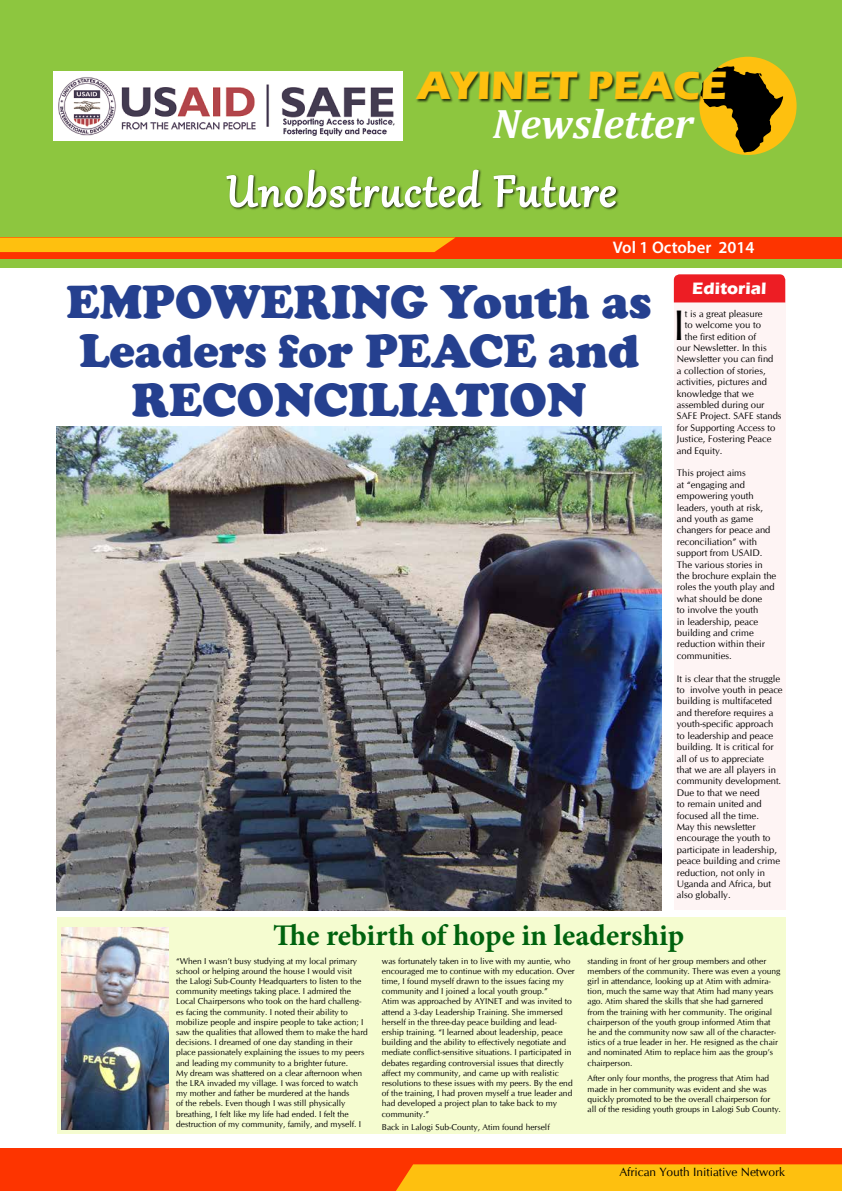
<style>
.page{position:relative;width:842px;height:1191px;background:#fff}
.page>*{position:absolute;margin:0;border:0;box-sizing:border-box;transform-origin:0 0}
.t1{font:53px "Gabriola";letter-spacing:.05em;color:#fff}
.t2{font:900 48px/49px "Cooper";color:#25408f;text-align:center}
.t3{font:42.8px "CG Omega";color:#000}
.t4{font:italic 700 41.4px "Cambria";color:#fff}
.t5{font:700 40.7px "Eras ITC";color:#fec00f}
.t6{font:700 30px "Minion Pro";color:#00620e}
.t7{font:700 17px "Eras ITC";color:#fff}
.t8{font:600 16.8px "Myriad Pro";color:#fff}
.t9{font:12px "CG Omega";color:#000}
.t10{font:9.5px/11.4px "CG Omega";color:#000}
.t11{font:8.5px/10.2px "CG Omega";color:#000}
</style>
<div class="page">
<div style="left:674px;top:302px;width:111px;height:608px;background:#fef4f4"></div>
<div style="left:57px;top:917px;width:728px;height:217px;background:#f5fcd0"></div>
<div style="left:0;top:0;width:842px;height:268px;background:#8dc63f"></div>
<div style="left:226px;top:169px;width:393px;height:42px;background:#000;opacity:.75"></div>
<svg style="left:225px;top:140px;width:257px;height:69px"></svg>
<svg style="left:492px;top:169px;width:125px;height:40px"></svg>
<div style="left:699px;top:57px;width:98px;height:98px;background:#fec00f;border-radius:50%"></div>
<div style="left:415px;top:71px;width:315px;height:32px;background:#000;opacity:.75"></div>
<svg style="left:700px;top:66px;width:83px;height:87px"></svg>
<div style="left:674px;top:274px;width:111px;height:28px;background:#ed1d24"></div>
<div style="left:1px;top:237px;width:841px;height:22px;background:#fd3400"></div>
<svg style="left:0;top:237px;width:455px;height:15px;background:#fdb70e"></svg>
<img style="left:57px;top:427px;width:605px;height:483px">
<div style="left:0;top:1148px;width:842px;height:43px;background:#fd3400"></div>
<div style="left:396px;top:1164px;width:446px;height:27px;background:#fec00f"></div>
<img style="left:62px;top:927px;width:106px;height:202px">
<img style="left:54px;top:71px;width:349px;height:69px">
<h3 class="t5" style="left:417px;top:62px;width:311px">AYINET PEACE</h3>
<h3 class="t4" style="left:493px;top:99px;width:202px">Newsletter</h3>
<h1 class="t1" style="left:227px;top:156px;width:391px">Unobstructed Future</h1>
<h3 class="t8" style="left:613px;top:237px;width:143px">Vol 1 October 2014</h3>
<h2 class="t2" style="left:67px;top:277px;width:587px">EMPOWERING Youth as<br>Leaders for PEACE and<br>RECONCILIATION</h2>
<h3 class="t7" style="left:692px;top:279px;width:76px">Editorial</h3>
<h3 class="t3" style="left:673px;top:299px;width:13px">I</h3>
<p class="t10" style="left:685px;top:308px;width:79px">t is a great pleasure</p>
<p class="t10" style="left:685px;top:319px;width:77px">to welcome you to</p>
<p class="t10" style="left:685px;top:331px;width:73px">the first edition of</p>
<p class="t10" style="left:677px;top:342px;width:91px">our Newsletter. In this</p>
<p class="t10" style="left:677px;top:353px;width:98px">Newsletter you can find</p>
<p class="t10" style="left:677px;top:365px;width:90px">a collection of stories,</p>
<p class="t10" style="left:677px;top:376px;width:92px">activities, pictures and</p>
<p class="t10" style="left:677px;top:388px;width:79px">knowledge that we</p>
<p class="t10" style="left:677px;top:399px;width:89px">assembled during our</p>
<p class="t10" style="left:677px;top:410px;width:106px">SAFE Project. SAFE stands</p>
<p class="t10" style="left:677px;top:422px;width:100px">for Supporting Access to</p>
<p class="t10" style="left:677px;top:433px;width:96px">Justice, Fostering Peace</p>
<p class="t10" style="left:677px;top:445px;width:47px">and Equity.</p>
<p class="t10" style="left:677px;top:467px;width:101px">This project aims<br>at “engaging and empowering youth leaders, youth at risk, and youth as game changers for peace and reconciliation” with support from USAID.<br>The various stories in the brochure explain the roles the youth play and what should be done<br>to involve the youth<br>in leadership, peace building and crime reduction within their communities.</p>
<p class="t10" style="left:677px;top:673px;width:107px">It is clear that the struggle to involve youth in peace building is multifaceted and therefore requires a youth-specific approach to leadership and peace building. It is critical for all of us to appreciate<br>that we are all players in community development.<br>Due to that we need<br>to remain united and focused all the time.<br>May this newsletter encourage the youth to participate in leadership, peace building and crime reduction, not only in<br>Uganda and Africa, but also globally.</p>
<h3 class="t6" style="left:273px;top:914px;width:413px">The rebirth of hope in leadership</h3>
<p class="t11" style="left:176px;top:955px;width:193px">“When I wasn’t busy studying at my local primary school or helping around the house I would visit<br>the Lalogi Sub-County Headquarters to listen to the community meetings taking place. I admired the Local Chairpersons who took on the hard challeng&shy;es facing the community. I noted their ability to mobilize people and inspire people to take action; I saw the qualities that allowed them to make the hard decisions. I dreamed of one day standing in their place passionately explaining the issues to my peers and leading my community to a brighter future.<br>My dream was shattered on a clear afternoon when the LRA invaded my village. I was forced to watch my mother and father be murdered at the hands<br>of the rebels. Even though I was still physically breathing, I felt like my life had ended. I felt the destruction of my community, family, and myself. I</p>
<p class="t11" style="left:382px;top:955px;width:194px">was fortunately taken in to live with my auntie, who encouraged me to continue with my education. Over time, I found myself drawn to the issues facing my community and I joined a local youth group.”<br>Atim was approached by AYINET and was invited to attend a 3-day Leadership Training. She immersed herself in the three-day peace building and lead&shy;ership training. “I learned about leadership, peace building and the ability to effectively negotiate and mediate conflict-sensitive situations. I participated in debates regarding controversial issues that directly affect my community, and came up with realistic resolutions to these issues with my peers. By the end of the training, I had proven myself a true leader and had developed a project plan to take back to my community.”</p>
<p class="t11" style="left:588px;top:955px;width:194px">standing in front of her group members and other members of the community. There was even a young girl in attendance, looking up at Atim with admira&shy;tion, much the same way that Atim had many years ago. Atim shared the skills that she had garnered from the training with her community. The original chairperson of the youth group informed Atim that he and the community now saw all of the character&shy;istics of a true leader in her. He resigned as the chair and nominated Atim to replace him aas the group’s chairperson.</p>
<p class="t11" style="left:588px;top:1073px;width:195px">After only four months, the progress that Atim had made in her community was evident and she was quickly promoted to be the overall chairperson for all of the residing youth groups in Lalogi Sub County.</p>
<p class="t11" style="left:382px;top:1121px;width:169px">Back in Lalogi Sub-County, Atim found herself</p>
<h3 class="t9" style="left:619px;top:1164px;width:167px">African Youth Initiative Network</h3>
</div>
